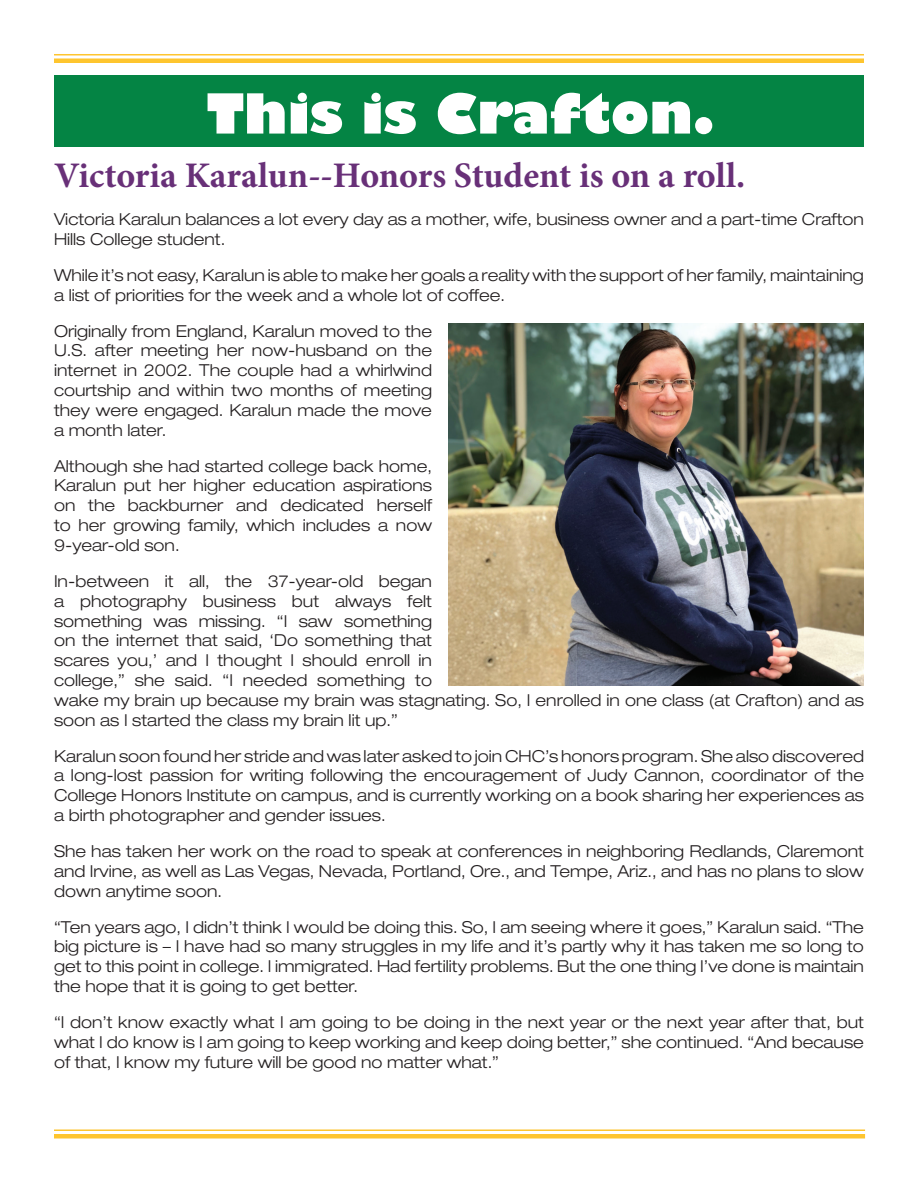
<style>
.page{position:relative;width:918px;height:1188px;background:#fff}
.page>*{position:absolute;margin:0;border:0;box-sizing:border-box;transform-origin:0 0}
.t1{font:800 54px "Gill Sans";color:#fff}
.t2{font:700 36px "Minion Pro";letter-spacing:-.005em;color:#683078}
.t3{font:300 expanded 16.5px/19.8px "Helvetica Neue";color:#231f20;text-align:justify}
</style>
<div class="page">
<hr style="left:54px;top:54px;width:810px;height:2px;background:#fec52f">
<div style="left:54px;top:58px;width:810px;height:5px;background:#fec52f"></div>
<img style="left:449px;top:324px;width:415px;height:361px">
<hr style="left:54px;top:1129px;width:811px;height:2px;background:#fec52f">
<hr style="left:54px;top:1134px;width:811px;height:4px;background:#fec52f">
<div style="left:54px;top:76px;width:810px;height:71px;background:#048444"></div>
<h1 class="t1" style="left:207px;top:80px;width:510px">This is Crafton.</h1>
<h2 class="t2" style="left:54px;top:150px;width:693px">Victoria Karalun--Honors Student is on a roll.</h2>
<p class="t3" style="left:54px;top:209px;width:812px">Victoria Karalun balances a lot every day as a mother, wife, business owner and a part-time Crafton<br>Hills College student.</p>
<p class="t3" style="left:54px;top:265px;width:811px">While it’s not easy, Karalun is able to make her goals a reality with the support of her family, maintaining a list of priorities for the week and a whole lot of coffee.</p>
<p class="t3" style="left:54px;top:321px;width:380px">Originally from England, Karalun moved to the U.S. after meeting her now-husband on the internet in 2002. The couple had a whirlwind courtship and within two months of meeting they were engaged. Karalun made the move a month later.</p>
<p class="t3" style="left:54px;top:456px;width:380px">Although she had started college back home, Karalun put her higher education aspirations on the backburner and dedicated herself to her growing family, which includes a now 9-year-old son.</p>
<p class="t3" style="left:54px;top:571px;width:811px;text-align:left">In-between it all, the 37-year-old began<br>a photography business but always felt<br>something was missing. “I saw something<br>on the internet that said, ‘Do something that<br>scares you,’ and I thought I should enroll in<br>college,” she said. “I needed something to<br>wake my brain up because my brain was stagnating. So, I enrolled in one class (at Crafton) and as soon as I started the class my brain lit up.”</p>
<p class="t3" style="left:54px;top:746px;width:812px">Karalun soon found her stride and was later asked to join CHC’s honors program. She also discovered a long-lost passion for writing following the encouragement of Judy Cannon, coordinator of the College Honors Institute on campus, and is currently working on a book sharing her experiences as a birth photographer and gender issues.</p>
<p class="t3" style="left:54px;top:841px;width:812px">She has taken her work on the road to speak at conferences in neighboring Redlands, Claremont and Irvine, as well as Las Vegas, Nevada, Portland, Ore., and Tempe, Ariz., and has no plans to slow down anytime soon.</p>
<p class="t3" style="left:54px;top:917px;width:812px">“Ten years ago, I didn’t think I would be doing this. So, I am seeing where it goes,” Karalun said. “The big picture is – I have had so many struggles in my life and it’s partly why it has taken me so long to get to this point in college. I immigrated. Had fertility problems. But the one thing I’ve done is maintain the hope that it is going to get better.</p>
<p class="t3" style="left:54px;top:1012px;width:811px">“I don’t know exactly what I am going to be doing in the next year or the next year after that, but what I do know is I am going to keep working and keep doing better,” she continued. “And because of that, I know my future will be good no matter what.”</p>
</div>
